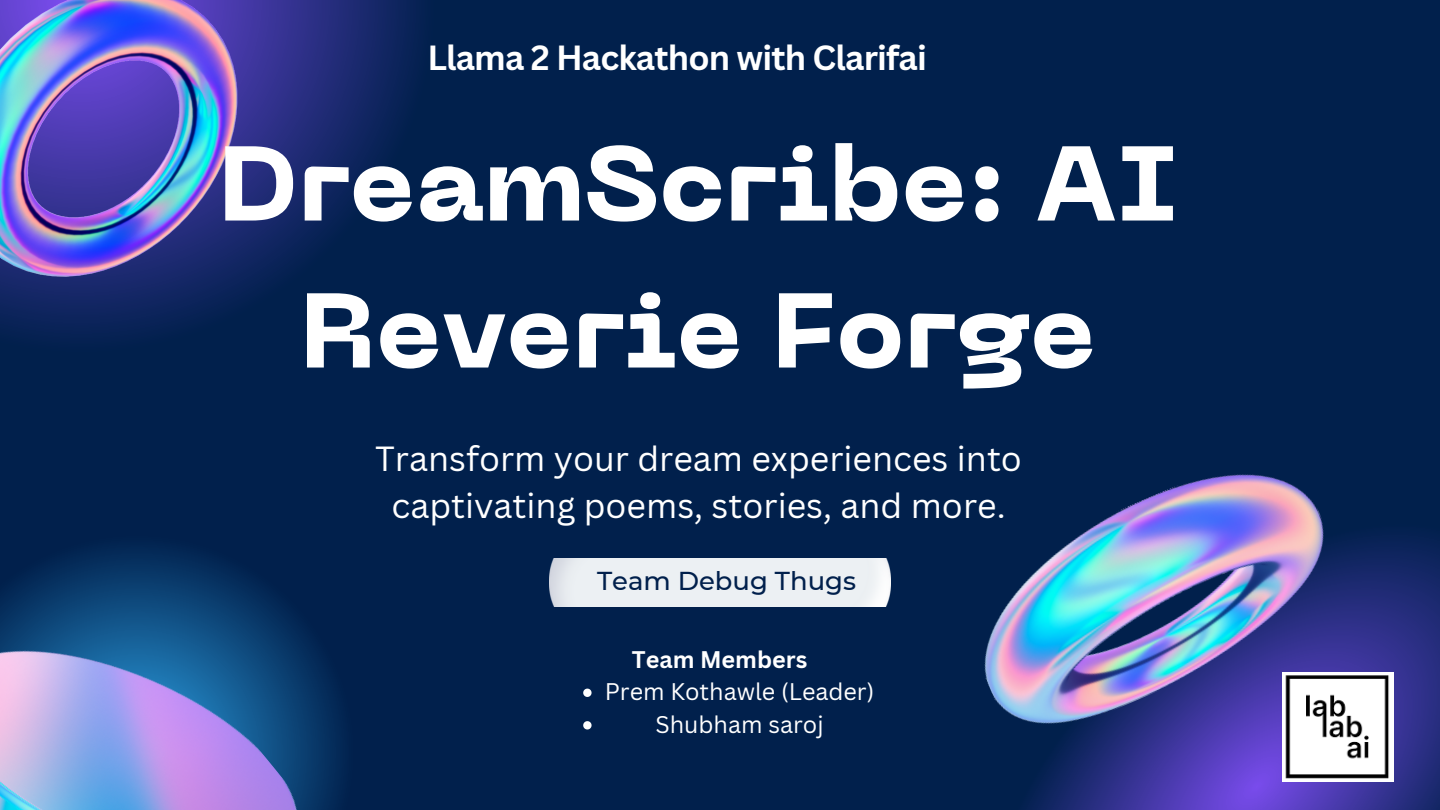
<style>
.page{position:relative;width:1440px;height:810px;background:#01204c}
.page>*{position:absolute;margin:0;border:0;box-sizing:border-box;transform-origin:0 0}
.t1{font:800 105.3px/147px "PP Neue Machina";color:#fff;text-align:center}
.t2{font:34px/47.2px "Canva Sans";color:#fff;text-align:center}
.t3{font:700 34px "Canva Sans";letter-spacing:-.025em;color:#fff}
.t4{font:500 25.9px "Montserrat";color:#01204c}
.t5{font:23.4px "Canva Sans";color:#fff}
.t6{font:700 23.4px "Canva Sans";color:#fff}
</style>
<div class="page">
<svg style="left:0;top:0;width:413px;height:331px"></svg>
<svg style="left:100px;top:550px;width:239px;height:260px"></svg>
<svg style="left:862px;top:541px;width:578px;height:269px"></svg>
<img style="left:945px;top:474px;width:414px;height:278px">
<img style="left:550px;top:559px;width:340px;height:47px">
<img style="left:0;top:0;width:238px;height:276px">
<img style="left:0;top:554px;width:328px;height:256px">
<img style="left:1283px;top:672px;width:110px;height:110px">
<svg style="left:583px;top:689px;width:9px;height:8px"></svg>
<svg style="left:583px;top:721px;width:9px;height:9px"></svg>
<p class="t3" style="left:427px;top:33px;width:501px">Llama 2 Hackathon with Clarifai</p>
<p class="t1" style="left:219px;top:120px;width:961px">DreamScribe: AI<br>Reverie Forge</p>
<p class="t2" style="left:375px;top:434px;width:648px">Transform your dream experiences into captivating poems, stories, and more.</p>
<p class="t4" style="left:597px;top:565px;width:260px">Team Debug Thugs</p>
<p class="t6" style="left:632px;top:643px;width:177px">Team Members</p>
<p class="t5" style="left:605px;top:675px;width:271px">Prem Kothawle (Leader)</p>
<p class="t5" style="left:655px;top:708px;width:170px">Shubham saroj</p>
</div>
